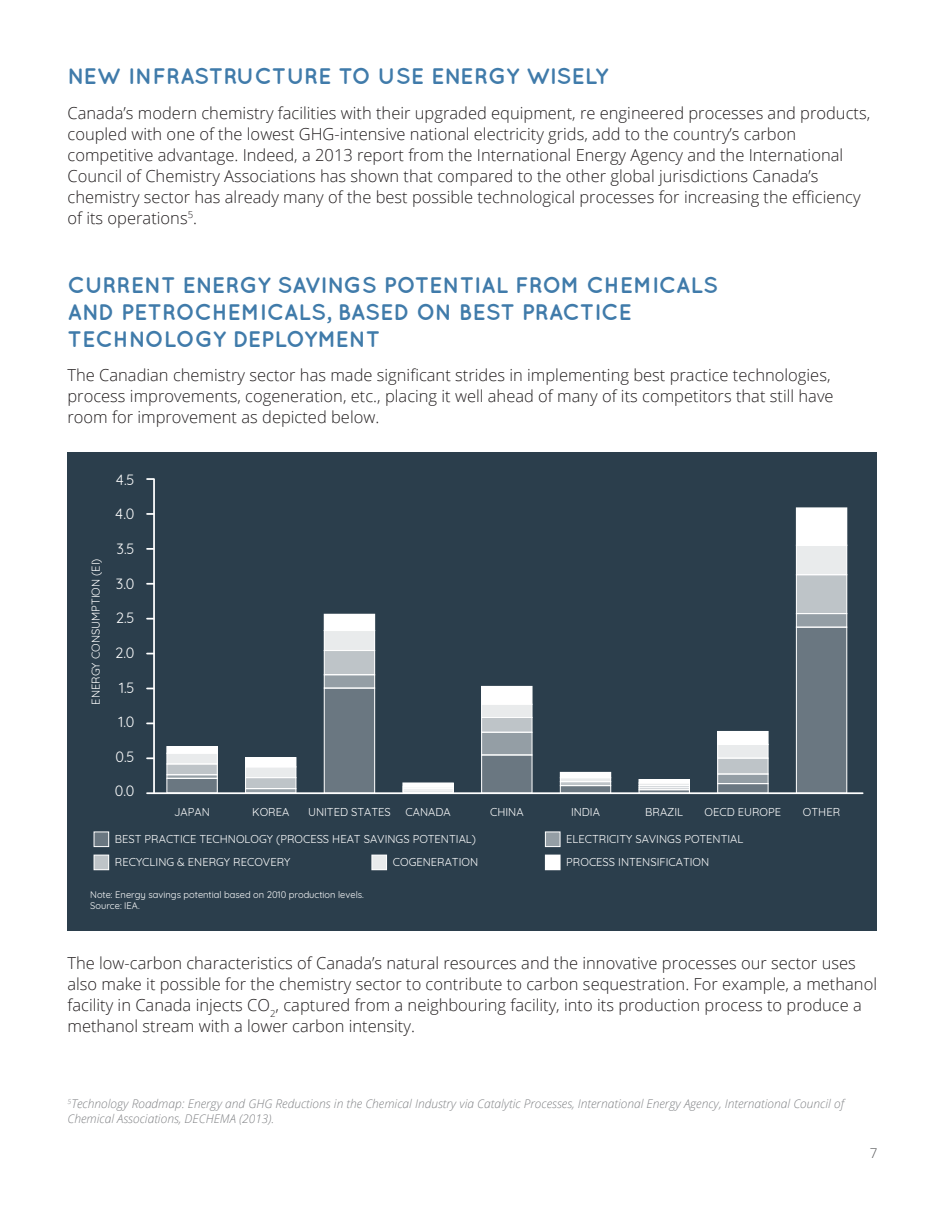
<style>
.page{position:relative;width:945px;height:1215px;background:#fff}
.page>*{position:absolute;margin:0;border:0;box-sizing:border-box;transform-origin:0 0}
.t1{font:700 22.5px/27px "Quicksand";color:#407baa}
.t2{font:300 16.5px/21px "Open Sans";color:#231f20}
.t3{font:14.55px "Quicksand";color:#fff}
.t4{font:300 13.5px "Open Sans";color:#57585a}
.t5{font:italic 300 12px/15px "Open Sans";color:#808285}
.t6{font:11.1px "Quicksand";color:#fff}
.t7{font:9.3px/11.2px "Quicksand";color:#fff}
</style>
<div class="page">
<div style="left:68px;top:452px;width:810px;height:479px;background:#2b3e4c"></div>
<div style="left:167px;top:778px;width:50px;height:15px;background:#6a7781"></div>
<div style="left:324px;top:688px;width:51px;height:105px;background:#6a7781"></div>
<div style="left:482px;top:755px;width:50px;height:38px;background:#6a7781"></div>
<div style="left:560px;top:786px;width:51px;height:7px;background:#6a7781"></div>
<div style="left:718px;top:784px;width:50px;height:9px;background:#6a7781"></div>
<div style="left:796px;top:627px;width:51px;height:166px;background:#6a7781"></div>
<div style="left:94px;top:832px;width:15px;height:15px;background:#6a7781"></div>
<hr style="left:153px;top:479px;width:2px;height:314px;background:#fff">
<hr style="left:147px;top:792px;width:716px;height:2px;background:#fff">
<svg style="left:147px;top:757px;width:7px;height:2px"></svg>
<svg style="left:147px;top:618px;width:7px;height:2px"></svg>
<svg style="left:147px;top:583px;width:7px;height:2px"></svg>
<svg style="left:147px;top:548px;width:7px;height:2px"></svg>
<svg style="left:147px;top:513px;width:6px;height:2px"></svg>
<svg style="left:147px;top:478px;width:7px;height:2px"></svg>
<hr style="left:246px;top:789px;width:50px;height:4px;background:#949ea5">
<div style="left:324px;top:675px;width:51px;height:13px;background:#949ea5"></div>
<div style="left:482px;top:732px;width:50px;height:23px;background:#949ea5"></div>
<div style="left:718px;top:774px;width:50px;height:10px;background:#949ea5"></div>
<div style="left:796px;top:614px;width:51px;height:13px;background:#949ea5"></div>
<div style="left:545px;top:832px;width:15px;height:15px;background:#949ea5"></div>
<div style="left:167px;top:764px;width:50px;height:11px;background:#bec4c8"></div>
<div style="left:246px;top:778px;width:50px;height:11px;background:#bec4c8"></div>
<div style="left:324px;top:650px;width:51px;height:25px;background:#bec4c8"></div>
<div style="left:482px;top:717px;width:50px;height:15px;background:#bec4c8"></div>
<hr style="left:560px;top:782px;width:51px;height:4px;background:#bec4c8">
<div style="left:718px;top:758px;width:50px;height:16px;background:#bec4c8"></div>
<div style="left:796px;top:575px;width:51px;height:39px;background:#bec4c8"></div>
<div style="left:94px;top:855px;width:15px;height:15px;background:#bec4c8"></div>
<div style="left:167px;top:753px;width:50px;height:11px;background:#e9ebec"></div>
<div style="left:246px;top:767px;width:50px;height:11px;background:#e9ebec"></div>
<div style="left:324px;top:630px;width:51px;height:21px;background:#e9ebec"></div>
<div style="left:482px;top:704px;width:50px;height:13px;background:#e9ebec"></div>
<hr style="left:560px;top:778px;width:51px;height:4px;background:#e9ebec">
<div style="left:718px;top:744px;width:50px;height:14px;background:#e9ebec"></div>
<div style="left:796px;top:545px;width:51px;height:30px;background:#e9ebec"></div>
<div style="left:372px;top:855px;width:15px;height:15px;background:#e9ebec"></div>
<div style="left:167px;top:747px;width:50px;height:6px;background:#fff"></div>
<div style="left:246px;top:758px;width:50px;height:9px;background:#fff"></div>
<div style="left:324px;top:614px;width:51px;height:17px;background:#fff"></div>
<div style="left:482px;top:686px;width:50px;height:18px;background:#fff"></div>
<div style="left:560px;top:772px;width:51px;height:6px;background:#fff"></div>
<div style="left:718px;top:731px;width:50px;height:14px;background:#fff"></div>
<div style="left:796px;top:508px;width:51px;height:37px;background:#fff"></div>
<div style="left:545px;top:855px;width:15px;height:15px;background:#fff"></div>
<div style="left:167px;top:778px;width:51px;height:15px;border:1px solid #fff"></div>
<div style="left:324px;top:688px;width:51px;height:105px;border:1px solid #fff"></div>
<div style="left:481px;top:755px;width:51px;height:38px;border:1px solid #fff"></div>
<div style="left:560px;top:785px;width:51px;height:8px;border:1px solid #fff"></div>
<div style="left:639px;top:789px;width:51px;height:4px;border:1px solid #fff"></div>
<div style="left:717px;top:783px;width:51px;height:10px;border:1px solid #fff"></div>
<div style="left:796px;top:627px;width:51px;height:166px;border:1px solid #fff"></div>
<div style="left:94px;top:832px;width:15px;height:15px;border:1px solid #fff"></div>
<div style="left:167px;top:775px;width:51px;height:4px;border:1px solid #fff"></div>
<div style="left:245px;top:788px;width:51px;height:5px;border:1px solid #fff"></div>
<div style="left:324px;top:674px;width:51px;height:14px;border:1px solid #fff"></div>
<div style="left:481px;top:732px;width:51px;height:23px;border:1px solid #fff"></div>
<div style="left:639px;top:788px;width:51px;height:2px;border:1px solid #fff"></div>
<div style="left:717px;top:774px;width:51px;height:10px;border:1px solid #fff"></div>
<div style="left:796px;top:613px;width:51px;height:14px;border:1px solid #fff"></div>
<div style="left:545px;top:832px;width:15px;height:15px;border:1px solid #fff"></div>
<div style="left:403px;top:791px;width:51px;height:2px;border:1px solid #fff"></div>
<div style="left:167px;top:764px;width:51px;height:11px;border:1px solid #fff"></div>
<div style="left:245px;top:777px;width:51px;height:12px;border:1px solid #fff"></div>
<div style="left:324px;top:650px;width:51px;height:25px;border:1px solid #fff"></div>
<div style="left:481px;top:717px;width:51px;height:15px;border:1px solid #fff"></div>
<div style="left:560px;top:781px;width:51px;height:5px;border:1px solid #fff"></div>
<div style="left:639px;top:785px;width:51px;height:3px;border:1px solid #fff"></div>
<div style="left:717px;top:758px;width:51px;height:16px;border:1px solid #fff"></div>
<div style="left:796px;top:574px;width:51px;height:40px;border:1px solid #fff"></div>
<div style="left:94px;top:855px;width:15px;height:15px;border:1px solid #fff"></div>
<div style="left:403px;top:789px;width:51px;height:2px;border:1px solid #fff"></div>
<div style="left:167px;top:753px;width:51px;height:11px;border:1px solid #fff"></div>
<div style="left:245px;top:767px;width:51px;height:11px;border:1px solid #fff"></div>
<div style="left:324px;top:630px;width:51px;height:21px;border:1px solid #fff"></div>
<div style="left:481px;top:704px;width:51px;height:14px;border:1px solid #fff"></div>
<div style="left:560px;top:777px;width:51px;height:5px;border:1px solid #fff"></div>
<div style="left:639px;top:783px;width:51px;height:3px;border:1px solid #fff"></div>
<div style="left:717px;top:744px;width:51px;height:14px;border:1px solid #fff"></div>
<div style="left:796px;top:545px;width:51px;height:30px;border:1px solid #fff"></div>
<div style="left:372px;top:855px;width:15px;height:15px;border:1px solid #fff"></div>
<div style="left:403px;top:787px;width:51px;height:2px;border:1px solid #fff"></div>
<div style="left:167px;top:746px;width:51px;height:8px;border:1px solid #fff"></div>
<div style="left:245px;top:757px;width:51px;height:10px;border:1px solid #fff"></div>
<div style="left:639px;top:779px;width:51px;height:4px;border:1px solid #fff"></div>
<div style="left:796px;top:508px;width:51px;height:38px;border:1px solid #fff"></div>
<div style="left:403px;top:783px;width:51px;height:4px;border:1px solid #fff"></div>
<h2 class="t1" style="left:68px;top:62px;width:542px">NEW INFRASTRUCTURE TO USE ENERGY WISELY</h2>
<p class="t2" style="left:68px;top:102px;width:804px">Canada’s modern chemistry facilities with their upgraded equipment, re engineered processes and products, coupled with one of the lowest GHG-intensive national electricity grids, add to the country’s carbon competitive advantage. Indeed, a 2013 report from the International Energy Agency and the International Council of Chemistry Associations has shown that compared to the other global jurisdictions Canada’s chemistry sector has already many of the best possible technological processes for increasing the efficiency of its operations<sup>5</sup>.</p>
<h2 class="t1" style="left:68px;top:271px;width:652px">CURRENT ENERGY SAVINGS POTENTIAL FROM CHEMICALS<br>AND PETROCHEMICALS, BASED ON BEST PRACTICE<br>TECHNOLOGY DEPLOYMENT</h2>
<p class="t2" style="left:68px;top:364px;width:768px">The Canadian chemistry sector has made significant strides in implementing best practice technologies, process improvements, cogeneration, etc., placing it well ahead of many of its competitors that still have room for improvement as depicted below.</p>
<p class="t6" style="left:87px;top:705px;width:148px;rotate:-90deg">ENERGY CONSUMPTION (EI)</p>
<p class="t3" style="left:116px;top:468px;width:20px">4.5</p>
<p class="t3" style="left:115px;top:503px;width:21px">4.0</p>
<p class="t3" style="left:116px;top:538px;width:20px">3.5</p>
<p class="t3" style="left:116px;top:572px;width:20px">3.0</p>
<p class="t3" style="left:116px;top:607px;width:20px">2.5</p>
<p class="t3" style="left:115px;top:641px;width:21px">2.0</p>
<p class="t3" style="left:119px;top:676px;width:17px">1.5</p>
<p class="t3" style="left:119px;top:711px;width:18px">1.0</p>
<p class="t3" style="left:115px;top:745px;width:21px">0.5</p>
<p class="t3" style="left:115px;top:780px;width:21px">0.0</p>
<p class="t6" style="left:174px;top:804px;width:37px">JAPAN</p>
<p class="t6" style="left:252px;top:804px;width:39px">KOREA</p>
<p class="t6" style="left:308px;top:804px;width:84px">UNITED STATES</p>
<p class="t6" style="left:406px;top:804px;width:47px">CANADA</p>
<p class="t6" style="left:490px;top:804px;width:35px">CHINA</p>
<p class="t6" style="left:571px;top:804px;width:30px">INDIA</p>
<p class="t6" style="left:645px;top:804px;width:39px">BRAZIL</p>
<p class="t6" style="left:705px;top:804px;width:78px">OECD EUROPE</p>
<p class="t6" style="left:803px;top:804px;width:39px">OTHER</p>
<p class="t6" style="left:115px;top:830px;width:363px">BEST PRACTICE TECHNOLOGY (PROCESS HEAT SAVINGS POTENTIAL)</p>
<p class="t6" style="left:566px;top:830px;width:179px">ELECTRICITY SAVINGS POTENTIAL</p>
<p class="t6" style="left:115px;top:853px;width:177px">RECYCLING &amp; ENERGY RECOVERY</p>
<p class="t7" style="left:90px;top:888px;width:275px">Note: Energy savings potential based on 2010 production levels.<br>Source: IEA.</p>
<p class="t6" style="left:393px;top:853px;width:87px">COGENERATION</p>
<p class="t6" style="left:566px;top:853px;width:145px">PROCESS INTENSIFICATION</p>
<p class="t2" style="left:68px;top:952px;width:811px">The low-carbon characteristics of Canada’s natural resources and the innovative processes our sector uses also make it possible for the chemistry sector to contribute to carbon sequestration. For example, a methanol facility in Canada injects CO<sub>2</sub>, captured from a neighbouring facility, into its production process to produce a methanol stream with a lower carbon intensity.</p>
<p class="t5" style="left:68px;top:1096px;width:778px"><sup>5</sup>Technology Roadmap: Energy and GHG Reductions in the Chemical Industry via Catalytic Processes, International Energy Agency, International Council of<br>Chemical Associations, DECHEMA (2013).</p>
<p class="t4" style="left:870px;top:1144px;width:9px">7</p>
</div>
